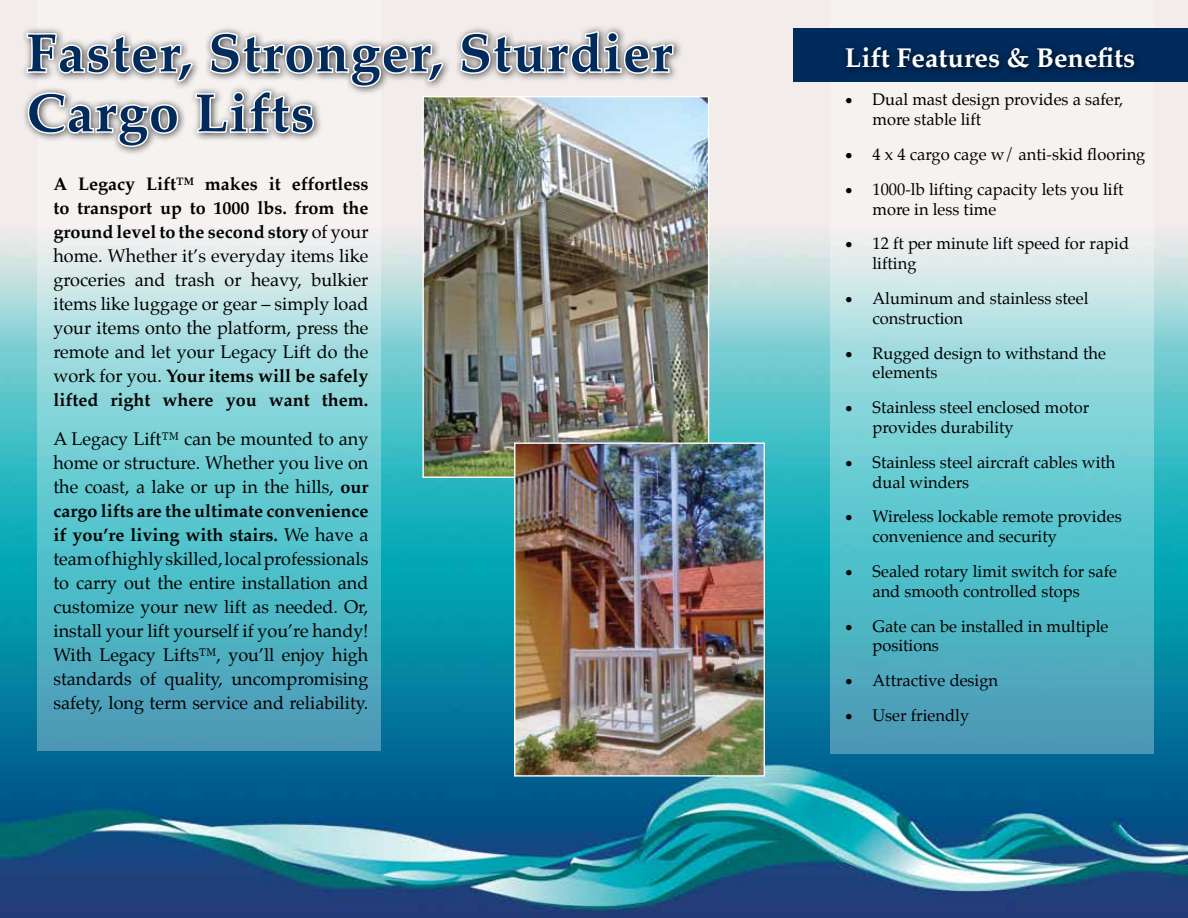
<style>
.page{position:relative;width:1188px;height:918px;background:#fff}
.page>*{position:absolute;margin:0;border:0;box-sizing:border-box;transform-origin:0 0}
.t1{font:700 54px/60px "Palatino";letter-spacing:.025em;color:#002b5c}
.t2{font:700 27px "Palatino";color:#fff}
.t3{font:18px/24px "Palatino";color:#000;text-align:justify}
.t4{font:16.5px/19.8px "Palatino";color:#000}
.s1{font-weight:700}
</style>
<div class="page">
<img style="left:0;top:0;width:1188px;height:918px">
<svg style="left:831px;top:0;width:323px;height:754px"></svg>
<svg style="left:38px;top:156px;width:343px;height:595px;background:#89cdd5"></svg>
<img style="left:424px;top:98px;width:283px;height:378px">
<img style="left:516px;top:445px;width:247px;height:330px">
<div style="left:514px;top:443px;width:251px;height:334px;border:1px solid #fff"></div>
<div style="left:794px;top:28px;width:394px;height:53px;background:#002b5c"></div>
<div style="left:20px;top:24px;width:663px;height:132px;background:#000;opacity:.75"></div>
<svg style="left:458px;top:0;width:217px;height:98px;background:#dfdbd9"></svg>
<svg style="left:25px;top:0;width:420px;height:149px"></svg>
<div style="left:839px;top:40px;width:303px;height:37px;background:#000;opacity:.75"></div>
<h1 class="t1" style="left:26px;top:22px;width:647px">Faster, Stronger, Sturdier<br>Cargo Lifts</h1>
<p class="t3" style="left:53px;top:172px;width:317px"><span class="s1">A Legacy Lift™ makes it effortless to transport up to 1000 lbs. from the ground level to the second story</span> of your home. Whether it’s everyday items like groceries and trash or heavy, bulkier items like luggage or gear – simply load your items onto the platform, press the remote and let your Legacy Lift do the work for you. <span class="s1">Your items will be safely lifted right where you want them.</span></p>
<p class="t3" style="left:53px;top:427px;width:317px">A Legacy Lift™ can be mounted to any home or structure. Whether you live on the coast, a lake or up in the hills, <span class="s1">our cargo lifts are the ultimate convenience if you’re living with stairs.</span> We have a team of highly skilled, local professionals to carry out the entire installation and customize your new lift as needed. Or, install your lift yourself if you’re handy!<br>With Legacy Lifts™, you’ll enjoy high standards of quality, uncompromising safety, long term service and reliability.</p>
<h2 class="t2" style="left:845px;top:35px;width:292px">Lift Features &amp; Benefits</h2>
<p class="t4" style="left:872px;top:90px;width:252px;text-indent:-27px">• Dual mast design provides a safer, more stable lift</p>
<p class="t4" style="left:845px;top:144px;width:302px">• 4 x 4 cargo cage w/ anti-skid flooring</p>
<p class="t4" style="left:872px;top:179px;width:253px;text-indent:-27px">• 1000-lb lifting capacity lets you lift more in less time</p>
<p class="t4" style="left:872px;top:234px;width:258px;text-indent:-27px">• 12 ft per minute lift speed for rapid lifting</p>
<p class="t4" style="left:872px;top:288px;width:218px;text-indent:-27px">• Aluminum and stainless steel construction</p>
<p class="t4" style="left:872px;top:343px;width:235px;text-indent:-27px">• Rugged design to withstand the elements</p>
<p class="t4" style="left:872px;top:398px;width:218px;text-indent:-27px">• Stainless steel enclosed motor provides durability</p>
<p class="t4" style="left:872px;top:452px;width:245px;text-indent:-27px">• Stainless steel aircraft cables with dual winders</p>
<p class="t4" style="left:872px;top:507px;width:251px;text-indent:-27px">• Wireless lockable remote provides convenience and security</p>
<p class="t4" style="left:872px;top:561px;width:246px;text-indent:-27px">• Sealed rotary limit switch for safe and smooth controlled stops</p>
<p class="t4" style="left:872px;top:616px;width:238px;text-indent:-27px">• Gate can be installed in multiple positions</p>
<p class="t4" style="left:845px;top:671px;width:154px">• Attractive design</p>
<p class="t4" style="left:845px;top:705px;width:125px">• User friendly</p>
</div>
